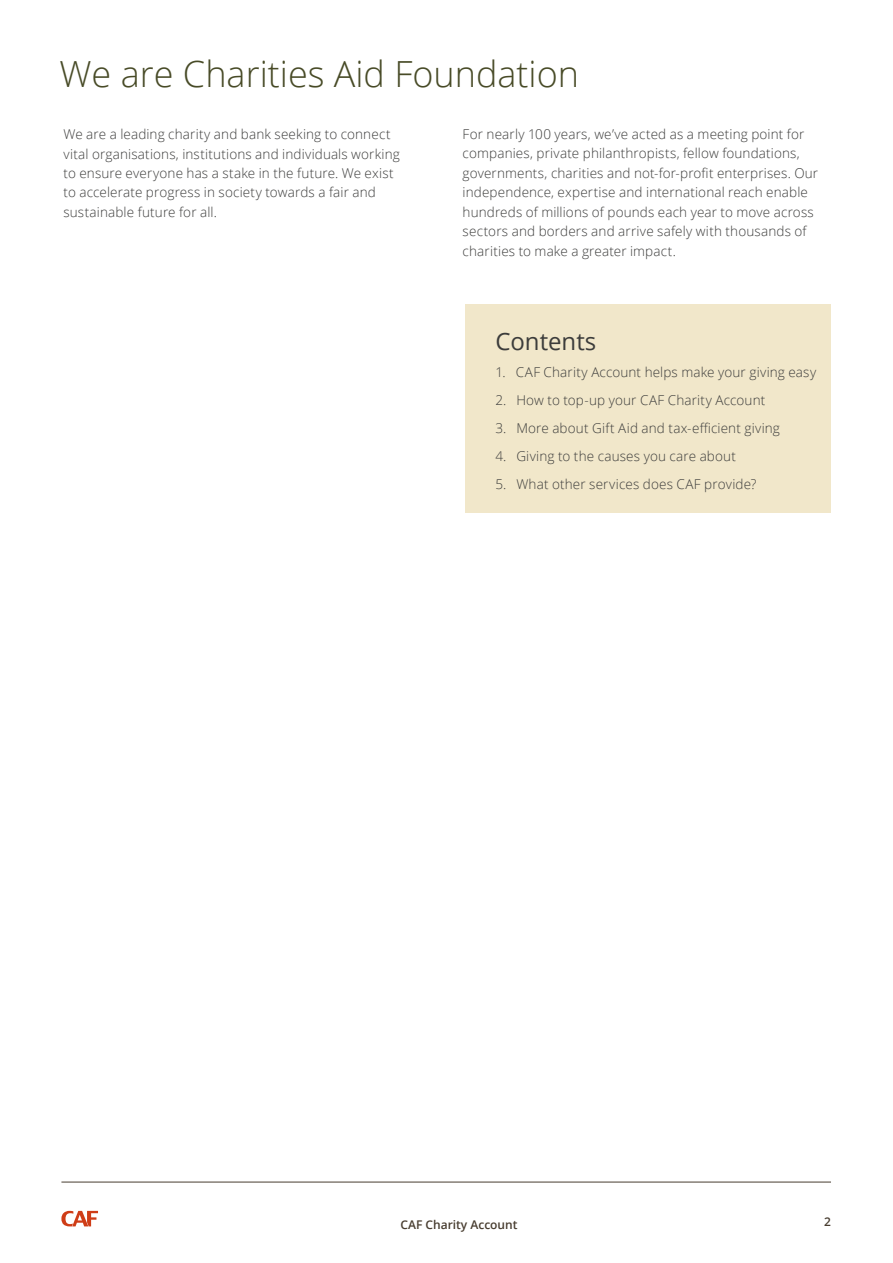
<style>
.page{position:relative;width:893px;height:1263px;background:#fff}
.page>*{position:absolute;margin:0;border:0;box-sizing:border-box;transform-origin:0 0}
.t1{font:300 36px "Open Sans";color:#484b27}
.t2{font:24px "Open Sans";color:#3c3c3b}
.t3{font:300 13.5px/19.5px "Open Sans";letter-spacing:.01em;color:#3c3c3b}
.t4{font:600 12px "Open Sans";color:#483d30}
</style>
<div class="page">
<hr style="left:61px;top:1182px;width:770px;height:1px;background:#483d30">
<svg style="left:61px;top:1211px;width:37px;height:15px"></svg>
<div style="left:466px;top:305px;width:365px;height:208px;background:#f1e7ca"></div>
<h1 class="t1" style="left:60px;top:49px;width:521px">We are Charities Aid Foundation</h1>
<p class="t3" style="left:64px;top:124px;width:338px">We are a leading charity and bank seeking to connect vital organisations, institutions and individuals working to ensure everyone has a stake in the future. We exist to accelerate progress in society towards a fair and sustainable future for all.</p>
<p class="t3" style="left:463px;top:124px;width:357px">For nearly 100 years, we’ve acted as a meeting point for companies, private philanthropists, fellow foundations, governments, charities and not-for-profit enterprises. Our independence, expertise and international reach enable hundreds of millions of pounds each year to move across sectors and borders and arrive safely with thousands of charities to make a greater impact.</p>
<h2 class="t2" style="left:495px;top:325px;width:102px">Contents</h2>
<p class="t3" style="left:495px;top:362px;width:322px">1. CAF Charity Account helps make your giving easy</p>
<p class="t3" style="left:495px;top:390px;width:271px">2. How to top-up your CAF Charity Account</p>
<p class="t3" style="left:495px;top:418px;width:286px">3. More about Gift Aid and tax-efficient giving</p>
<p class="t3" style="left:495px;top:446px;width:242px">4. Giving to the causes you care about</p>
<p class="t3" style="left:495px;top:474px;width:263px">5. What other services does CAF provide?</p>
<p class="t4" style="left:400px;top:1216px;width:119px">CAF Charity Account</p>
<p class="t4" style="left:824px;top:1214px;width:8px">2</p>
</div>
